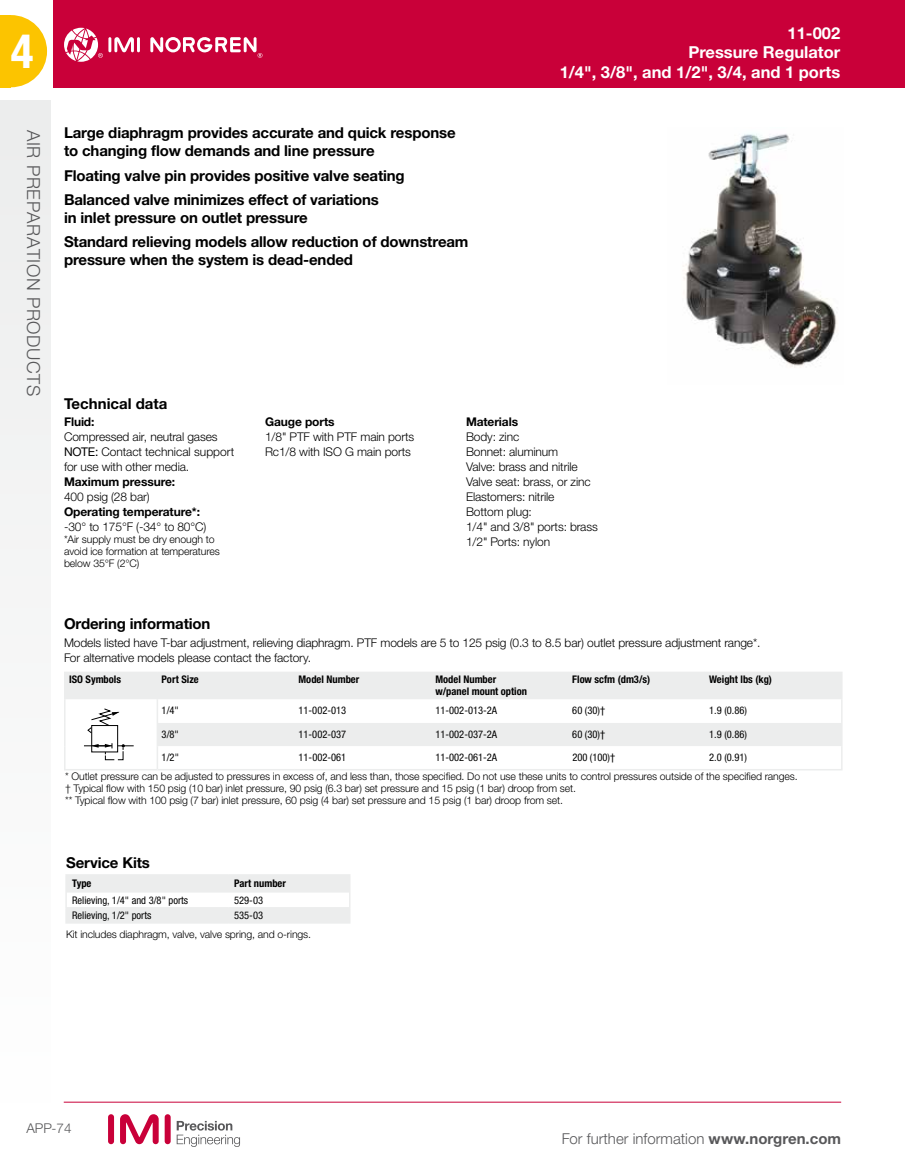
<style>
.page{position:relative;width:905px;height:1175px;background:#fff}
.page>*{position:absolute;margin:0;border:0;box-sizing:border-box;transform-origin:0 0}
.t1{font:700 condensed 47.1px "Helvetica Neue LTW1 G";color:#fff}
.t2{font:300 18px "Helvetica Neue LTW1 G";letter-spacing:.03em;color:#58585a}
.t3{font:700 16.5px/19.5px "Helvetica Neue LTW1 G";color:#fff;text-align:right}
.t4{font:700 15px/24.3px "Helvetica Neue LTW1 G";letter-spacing:-.01em;color:#000}
.t5{font:300 15px "Helvetica Neue LTW1 G";color:#58585a}
.t6{font:300 13.5px "Helvetica Neue LTW1 G";color:#58585a}
.t7{font:300 12px/15px "Helvetica Neue LTW1 G";letter-spacing:-.01em;color:#000}
.t8{font:700 12px "Helvetica Neue LTW1 G";letter-spacing:-.01em;color:#000}
.t9{font:300 10.5px/12px "Helvetica Neue LTW1 G";letter-spacing:-.01em;color:#000}
.t10{font:condensed 10.5px "Helvetica Neue LTW1 G";color:#000}
.t11{font:700 condensed 10.5px/12px "Helvetica Neue LTW1 G";color:#000}
.s1{font-weight:400}
.s2{font-weight:700}
</style>
<div class="page">
<svg style="left:10px;top:15px;width:37px;height:72px"></svg>
<div style="left:0;top:15px;width:10px;height:72px;background:#fcc400"></div>
<div style="left:0;top:100px;width:51px;height:1002px;background:#f5f5f5"></div>
<div style="left:53px;top:0;width:851px;height:87px;background:#c90039"></div>
<hr style="left:904px;top:0;width:1px;height:87px;background:#c90039">
<hr style="left:64px;top:1101px;width:777px;height:1px;background:#c90039">
<div style="left:165px;top:1114px;width:6px;height:30px;background:#c90039;border-radius:3px"></div>
<div style="left:108px;top:1114px;width:6px;height:30px;background:#c90039;border-radius:3px"></div>
<svg style="left:120px;top:1114px;width:39px;height:30px"></svg>
<svg style="left:177px;top:1120px;width:63px;height:26px"></svg>
<hr style="left:65px;top:874px;width:163px;height:1px;background:#eceded">
<hr style="left:228px;top:874px;width:122px;height:1px;background:#eceded">
<svg style="left:65px;top:875px;width:285px;height:48px"></svg>
<hr style="left:108px;top:37px;width:3px;height:15px;background:#fff">
<hr style="left:137px;top:37px;width:3px;height:15px;background:#fff">
<svg style="left:114px;top:37px;width:20px;height:15px"></svg>
<svg style="left:150px;top:37px;width:112px;height:21px"></svg>
<svg style="left:64px;top:28px;width:39px;height:34px"></svg>
<img style="left:683px;top:133px;width:154px;height:235px">
<div style="left:65px;top:673px;width:776px;height:26px;background:#eceded"></div>
<svg style="left:65px;top:699px;width:776px;height:70px"></svg>
<hr style="left:64px;top:671px;width:93px;height:2px;background:#eceded">
<svg style="left:64px;top:673px;width:1px;height:96px"></svg>
<hr style="left:64px;top:769px;width:93px;height:1px;background:#eceded">
<hr style="left:294px;top:671px;width:137px;height:2px;background:#eceded">
<hr style="left:431px;top:671px;width:137px;height:2px;background:#eceded">
<hr style="left:294px;top:769px;width:137px;height:1px;background:#eceded">
<hr style="left:431px;top:769px;width:137px;height:1px;background:#eceded">
<hr style="left:568px;top:671px;width:137px;height:2px;background:#eceded">
<hr style="left:705px;top:671px;width:137px;height:2px;background:#eceded">
<svg style="left:841px;top:673px;width:1px;height:96px"></svg>
<hr style="left:568px;top:769px;width:137px;height:1px;background:#eceded">
<hr style="left:705px;top:769px;width:137px;height:1px;background:#eceded">
<hr style="left:157px;top:671px;width:137px;height:2px;background:#eceded">
<svg style="left:157px;top:673px;width:1px;height:96px"></svg>
<hr style="left:157px;top:769px;width:137px;height:1px;background:#eceded">
<div style="left:92px;top:725px;width:26px;height:27px;background:#fff"></div>
<div style="left:91px;top:725px;width:27px;height:27px;border:1px solid #000"></div>
<svg style="left:84px;top:743px;width:50px;height:17px"></svg>
<svg style="left:87px;top:708px;width:32px;height:25px"></svg>
<h1 class="t1" style="left:11px;top:23px;width:24px">4</h1>
<h2 class="t2" style="left:45px;top:130px;width:268px;rotate:90deg">AIR PREPARATION PRODUCTS</h2>
<h3 class="t4" style="left:64px;top:124px;width:393px;line-height:18px">Large diaphragm provides accurate and quick response to changing flow demands and line pressure</h3>
<h3 class="t4" style="left:64px;top:163px;width:342px">Floating valve pin provides positive valve seating<br>Balanced valve minimizes effect of variations</h3>
<h3 class="t4" style="left:64px;top:205px;width:406px">in inlet pressure on outlet pressure<br>Standard relieving models allow reduction of downstream</h3>
<h3 class="t4" style="left:64px;top:248px;width:290px">pressure when the system is dead-ended</h3>
<h3 class="t4" style="left:64px;top:391px;width:105px">Technical data</h3>
<h3 class="t3" style="left:559px;top:23px;width:282px">11-002<br>Pressure Regulator<br>1/4", 3/8", and 1/2", 3/4, and 1 ports</h3>
<p class="t8" style="left:64px;top:414px;width:32px">Fluid:</p>
<p class="t7" style="left:64px;top:429px;width:172px">Compressed air, neutral gases<br><span class="s1">NOTE:</span> Contact technical support for use with other media.</p>
<p class="t8" style="left:64px;top:474px;width:113px">Maximum pressure:</p>
<p class="t7" style="left:64px;top:489px;width:87px">400 psig (28 bar)</p>
<p class="t8" style="left:64px;top:504px;width:137px">Operating temperature*:</p>
<p class="t7" style="left:64px;top:519px;width:144px">-30° to 175°F (-34° to 80°C)</p>
<p class="t9" style="left:64px;top:533px;width:157px">*Air supply must be dry enough to avoid ice formation at temperatures below 35°F (2°C)</p>
<p class="t8" style="left:265px;top:414px;width:71px">Gauge ports</p>
<p class="t7" style="left:265px;top:429px;width:151px">1/8" PTF with PTF main ports<br>Rc1/8 with ISO G main ports</p>
<p class="t8" style="left:466px;top:414px;width:54px">Materials</p>
<p class="t7" style="left:466px;top:429px;width:133px">Body: zinc<br>Bonnet: aluminum<br>Valve: brass and nitrile<br>Valve seat: brass, or zinc<br>Elastomers: nitrile<br>Bottom plug:<br>1/4" and 3/8" ports: brass<br>1/2" Ports: nylon</p>
<h3 class="t4" style="left:64px;top:611px;width:148px">Ordering information</h3>
<p class="t7" style="left:64px;top:635px;width:698px">Models listed have T-bar adjustment, relieving diaphragm. PTF models are 5 to 125 psig (0.3 to 8.5 bar) outlet pressure adjustment range*.<br>For alternative models please contact the factory.</p>
<p class="t11" style="left:69px;top:673px;width:54px">ISO Symbols</p>
<p class="t11" style="left:162px;top:673px;width:39px">Port Size</p>
<p class="t11" style="left:298px;top:673px;width:62px">Model Number</p>
<p class="t11" style="left:435px;top:673px;width:93px">Model Number w/panel mount option</p>
<p class="t11" style="left:572px;top:673px;width:79px">Flow scfm (dm3/s)</p>
<p class="t11" style="left:709px;top:673px;width:64px">Weight lbs (kg)</p>
<p class="t10" style="left:162px;top:704px;width:19px">1/4"</p>
<p class="t10" style="left:298px;top:704px;width:49px">11-002-013</p>
<p class="t10" style="left:435px;top:704px;width:63px">11-002-013-2A</p>
<p class="t10" style="left:572px;top:704px;width:34px">60 (30)†</p>
<p class="t10" style="left:709px;top:704px;width:39px">1.9 (0.86)</p>
<p class="t10" style="left:162px;top:728px;width:19px">3/8"</p>
<p class="t10" style="left:298px;top:728px;width:49px">11-002-037</p>
<p class="t10" style="left:435px;top:728px;width:63px">11-002-037-2A</p>
<p class="t10" style="left:572px;top:728px;width:34px">60 (30)†</p>
<p class="t10" style="left:709px;top:728px;width:39px">1.9 (0.86)</p>
<p class="t10" style="left:162px;top:751px;width:19px">1/2"</p>
<p class="t10" style="left:298px;top:751px;width:49px">11-002-061</p>
<p class="t10" style="left:435px;top:751px;width:63px">11-002-061-2A</p>
<p class="t10" style="left:572px;top:751px;width:44px">200 (100)†</p>
<p class="t10" style="left:709px;top:751px;width:39px">2.0 (0.91)</p>
<p class="t9" style="left:65px;top:770px;width:734px">* Outlet pressure can be adjusted to pressures in excess of, and less than, those specified. Do not use these units to control pressures outside of the specified ranges. † Typical flow with 150 psig (10 bar) inlet pressure, 90 psig (6.3 bar) set pressure and 15 psig (1 bar) droop from set.<br>** Typical flow with 100 psig (7 bar) inlet pressure, 60 psig (4 bar) set pressure and 15 psig (1 bar) droop from set.</p>
<h3 class="t4" style="left:66px;top:850px;width:85px">Service Kits</h3>
<p class="t11" style="left:72px;top:877px;width:21px">Type</p>
<p class="t11" style="left:234px;top:877px;width:53px">Part number</p>
<p class="t10" style="left:72px;top:893px;width:117px">Relieving, 1/4" and 3/8" ports</p>
<p class="t10" style="left:234px;top:893px;width:30px">529-03</p>
<p class="t10" style="left:72px;top:908px;width:81px">Relieving, 1/2" ports</p>
<p class="t10" style="left:234px;top:908px;width:30px">535-03</p>
<p class="t9" style="left:66px;top:928px;width:246px">Kit includes diaphragm, valve, valve spring, and o-rings.</p>
<p class="t6" style="left:26px;top:1120px;width:47px">APP-74</p>
<h3 class="t5" style="left:562px;top:1129px;width:281px">For further information <span class="s2">www.norgren.com</span></h3>
</div>
